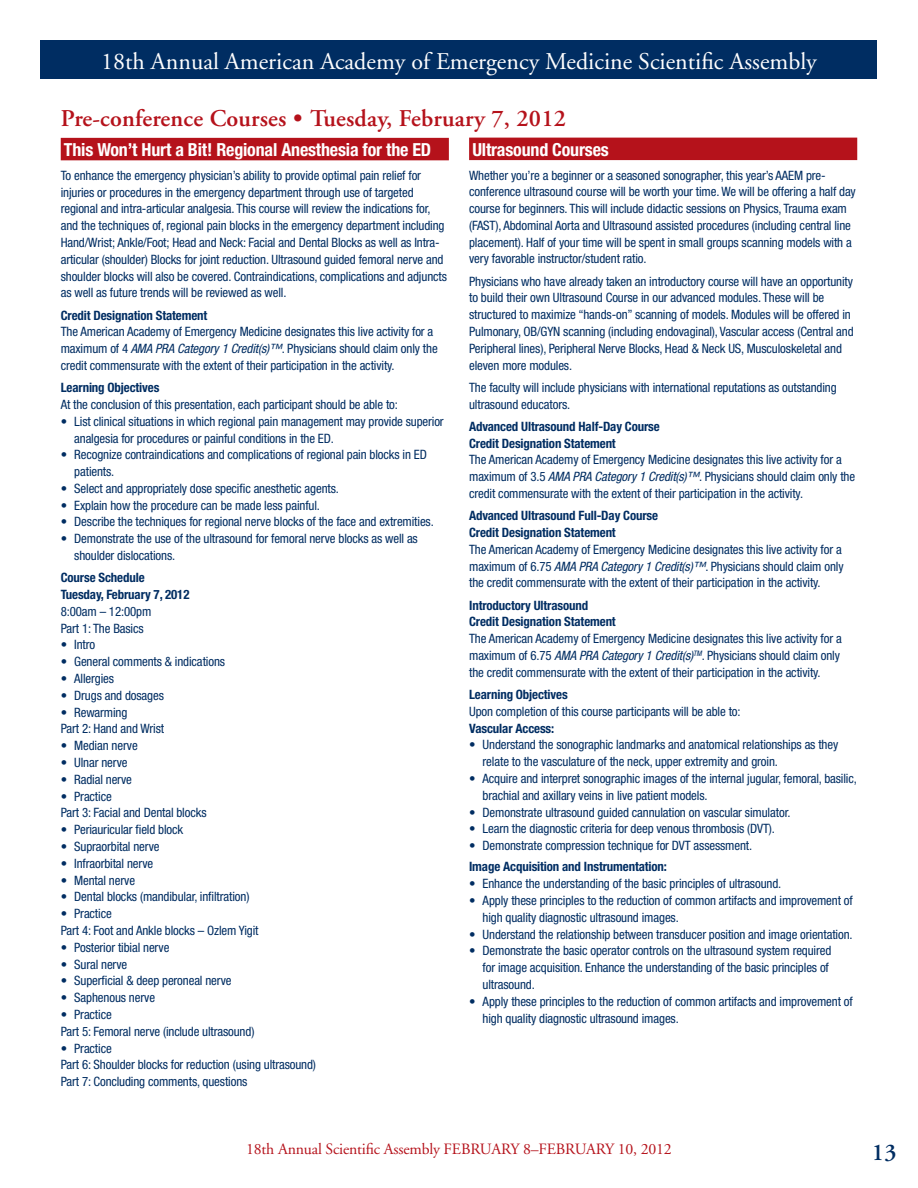
<style>
.page{position:relative;width:918px;height:1188px;background:#fff}
.page>*{position:absolute;margin:0;border:0;box-sizing:border-box;transform-origin:0 0}
.t1{font:24px "Adobe Garamond";color:#fff}
.t2{font:600 24px "Adobe Garamond";letter-spacing:.01em;color:#b5121b}
.t3{font:600 24px "Adobe Garamond";color:#002d62}
.t4{font:700 condensed 18px "Helvetica Neue LT";letter-spacing:-.01em;color:#fff}
.t5{font:15.75px "Adobe Garamond";letter-spacing:-.01em;color:#b5121b}
.t6{font:condensed 12.9px/16.8px "Helvetica Neue LT";letter-spacing:-.01em;color:#002d62}
.t7{font:700 condensed 12.9px/16.8px "Helvetica Neue LT";letter-spacing:-.01em;color:#002d62}
.s1{font-style:italic}
</style>
<div class="page">
<div style="left:40px;top:40px;width:838px;height:39px;background:#002d62"></div>
<div style="left:61px;top:138px;width:388px;height:22px;background:#b5121b"></div>
<div style="left:469px;top:138px;width:388px;height:22px;background:#b5121b"></div>
<h1 class="t1" style="left:101px;top:48px;width:717px">18th Annual American Academy of Emergency Medicine Scientific Assembly</h1>
<h1 class="t2" style="left:61px;top:105px;width:507px">Pre-conference Courses • Tuesday, February 7, 2012</h1>
<h2 class="t4" style="left:64px;top:139px;width:369px">This Won’t Hurt a Bit! Regional Anesthesia for the ED</h2>
<p class="t6" style="left:61px;top:167px;width:388px">To enhance the emergency physician’s ability to provide optimal pain relief for injuries or procedures in the emergency department through use of targeted regional and intra-articular analgesia. This course will review the indications for, and the techniques of, regional pain blocks in the emergency department including Hand/Wrist; Ankle/Foot; Head and Neck: Facial and Dental Blocks as well as Intra&shy;articular (shoulder) Blocks for joint reduction. Ultrasound guided femoral nerve and shoulder blocks will also be covered. Contraindications, complications and adjuncts as well as future trends will be reviewed as well.</p>
<p class="t7" style="left:61px;top:306px;width:148px">Credit Designation Statement</p>
<p class="t6" style="left:61px;top:323px;width:379px">The American Academy of Emergency Medicine designates this live activity for a maximum of 4 <span class="s1">AMA PRA Category 1 Credit(s)™</span>. Physicians should claim only the credit commensurate with the extent of their participation in the activity.</p>
<p class="t7" style="left:61px;top:379px;width:100px">Learning Objectives</p>
<p class="t6" style="left:61px;top:396px;width:339px">At the conclusion of this presentation, each participant should be able to:</p>
<p class="t6" style="left:74px;top:413px;width:371px;text-indent:-14px">• List clinical situations in which regional pain management may provide superior analgesia for procedures or painful conditions in the ED.</p>
<p class="t6" style="left:74px;top:446px;width:354px;text-indent:-14px">• Recognize contraindications and complications of regional pain blocks in ED patients.</p>
<p class="t6" style="left:61px;top:480px;width:280px">• Select and appropriately dose specific anesthetic agents.</p>
<p class="t6" style="left:61px;top:497px;width:261px">• Explain how the procedure can be made less painful.</p>
<p class="t6" style="left:61px;top:513px;width:375px">• Describe the techniques for regional nerve blocks of the face and extremities.</p>
<p class="t6" style="left:74px;top:530px;width:345px;text-indent:-14px">• Demonstrate the use of the ultrasound for femoral nerve blocks as well as shoulder dislocations.</p>
<p class="t7" style="left:61px;top:569px;width:130px">Course Schedule<br>Tuesday, February 7, 2012</p>
<p class="t6" style="left:61px;top:603px;width:92px">8:00am – 12:00pm<br>Part 1: The Basics</p>
<p class="t6" style="left:61px;top:636px;width:36px">• Intro</p>
<p class="t6" style="left:61px;top:653px;width:166px">• General comments &amp; indications</p>
<p class="t6" style="left:61px;top:670px;width:55px">• Allergies</p>
<p class="t6" style="left:61px;top:687px;width:105px">• Drugs and dosages</p>
<p class="t6" style="left:61px;top:704px;width:105px">• Rewarming<br>Part 2: Hand and Wrist</p>
<p class="t6" style="left:61px;top:737px;width:79px">• Median nerve</p>
<p class="t6" style="left:61px;top:754px;width:68px">• Ulnar nerve</p>
<p class="t6" style="left:61px;top:771px;width:73px">• Radial nerve</p>
<p class="t6" style="left:61px;top:788px;width:147px">• Practice<br>Part 3: Facial and Dental blocks</p>
<p class="t6" style="left:61px;top:821px;width:124px">• Periauricular field block</p>
<p class="t6" style="left:61px;top:838px;width:100px">• Supraorbital nerve</p>
<p class="t6" style="left:61px;top:855px;width:94px">• Infraorbital nerve</p>
<p class="t6" style="left:61px;top:872px;width:76px">• Mental nerve</p>
<p class="t6" style="left:61px;top:888px;width:190px">• Dental blocks (mandibular, infiltration)</p>
<p class="t6" style="left:61px;top:905px;width:199px">• Practice<br>Part 4: Foot and Ankle blocks – Ozlem Yigit</p>
<p class="t6" style="left:61px;top:939px;width:110px">• Posterior tibial nerve</p>
<p class="t6" style="left:61px;top:956px;width:68px">• Sural nerve</p>
<p class="t6" style="left:61px;top:972px;width:172px">• Superficial &amp; deep peroneal nerve</p>
<p class="t6" style="left:61px;top:989px;width:96px">• Saphenous nerve</p>
<p class="t6" style="left:61px;top:1006px;width:195px">• Practice<br>Part 5: Femoral nerve (include ultrasound)</p>
<p class="t6" style="left:61px;top:1040px;width:257px">• Practice<br>Part 6: Shoulder blocks for reduction (using ultrasound)<br>Part 7: Concluding comments, questions</p>
<h2 class="t4" style="left:472px;top:139px;width:138px">Ultrasound Courses</h2>
<p class="t6" style="left:469px;top:166px;width:388px">Whether you’re a beginner or a seasoned sonographer, this year’s AAEM pre&shy;conference ultrasound course will be worth your time. We will be offering a half day course for beginners. This will include didactic sessions on Physics, Trauma exam (FAST), Abdominal Aorta and Ultrasound assisted procedures (including central line placement). Half of your time will be spent in small groups scanning models with a very favorable instructor/student ratio.</p>
<p class="t6" style="left:469px;top:273px;width:386px">Physicians who have already taken an introductory course will have an opportunity to build their own Ultrasound Course in our advanced modules. These will be structured to maximize “hands-on” scanning of models. Modules will be offered in Pulmonary, OB/GYN scanning (including endovaginal), Vascular access (Central and Peripheral lines), Peripheral Nerve Blocks, Head &amp; Neck US, Musculoskeletal and eleven more modules.</p>
<p class="t6" style="left:469px;top:379px;width:369px">The faculty will include physicians with international reputations as outstanding ultrasound educators.</p>
<p class="t7" style="left:469px;top:418px;width:192px">Advanced Ultrasound Half-Day Course<br>Credit Designation Statement</p>
<p class="t6" style="left:469px;top:451px;width:388px">The American Academy of Emergency Medicine designates this live activity for a maximum of 3.5 <span class="s1">AMA PRA Category 1 Credit(s)™</span>. Physicians should claim only the credit commensurate with the extent of their participation in the activity.</p>
<p class="t7" style="left:469px;top:507px;width:191px">Advanced Ultrasound Full-Day Course<br>Credit Designation Statement</p>
<p class="t6" style="left:469px;top:541px;width:376px">The American Academy of Emergency Medicine designates this live activity for a maximum of 6.75 <span class="s1">AMA PRA Category 1 Credit(s)™</span>. Physicians should claim only the credit commensurate with the extent of their participation in the activity.</p>
<p class="t7" style="left:469px;top:596px;width:148px">Introductory Ultrasound<br>Credit Designation Statement</p>
<p class="t6" style="left:469px;top:630px;width:374px">The American Academy of Emergency Medicine designates this live activity for a maximum of 6.75 <span class="s1">AMA PRA Category 1 Credit(s)</span><sup>TM</sup>. Physicians should claim only the credit commensurate with the extent of their participation in the activity.</p>
<p class="t7" style="left:469px;top:686px;width:100px">Learning Objectives</p>
<p class="t6" style="left:469px;top:703px;width:273px">Upon completion of this course participants will be able to:</p>
<p class="t7" style="left:469px;top:720px;width:87px">Vascular Access:</p>
<p class="t6" style="left:483px;top:736px;width:357px;text-indent:-14px">• Understand the sonographic landmarks and anatomical relationships as they relate to the vasculature of the neck, upper extremity and groin.</p>
<p class="t6" style="left:483px;top:770px;width:376px;text-indent:-14px">• Acquire and interpret sonographic images of the internal jugular, femoral, basilic, brachial and axillary veins in live patient models.</p>
<p class="t6" style="left:469px;top:804px;width:323px">• Demonstrate ultrasound guided cannulation on vascular simulator.</p>
<p class="t6" style="left:469px;top:820px;width:307px">• Learn the diagnostic criteria for deep venous thrombosis (DVT).</p>
<p class="t6" style="left:469px;top:837px;width:285px">• Demonstrate compression technique for DVT assessment.</p>
<p class="t7" style="left:469px;top:858px;width:199px">Image Acquisition and Instrumentation:</p>
<p class="t6" style="left:469px;top:875px;width:314px">• Enhance the understanding of the basic principles of ultrasound.</p>
<p class="t6" style="left:483px;top:892px;width:372px;text-indent:-14px">• Apply these principles to the reduction of common artifacts and improvement of high quality diagnostic ultrasound images.</p>
<p class="t6" style="left:469px;top:926px;width:385px">• Understand the relationship between transducer position and image orientation.</p>
<p class="t6" style="left:483px;top:942px;width:350px;text-indent:-14px">• Demonstrate the basic operator controls on the ultrasound system required for image acquisition. Enhance the understanding of the basic principles of ultrasound.</p>
<p class="t6" style="left:483px;top:993px;width:372px;text-indent:-14px">• Apply these principles to the reduction of common artifacts and improvement of high quality diagnostic ultrasound images.</p>
<p class="t5" style="left:246px;top:1141px;width:427px">18th Annual Scientific Assembly February 8–February 10, 2012</p>
<h1 class="t3" style="left:872px;top:1140px;width:26px">13</h1>
</div>
